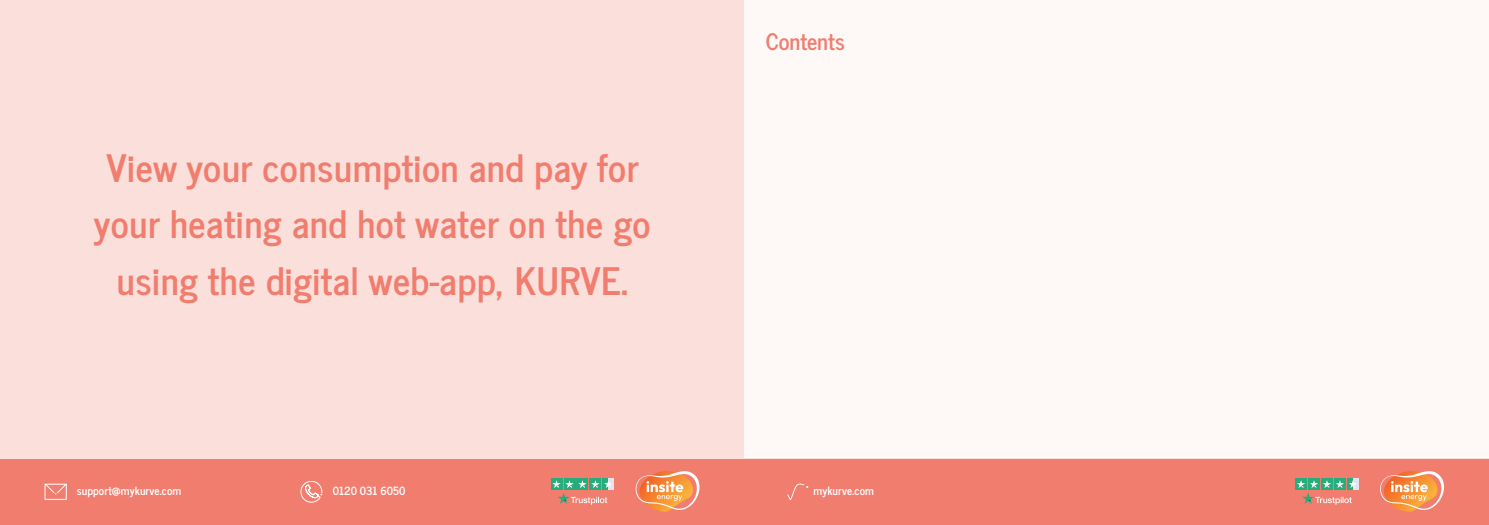
<style>
.page{position:relative;width:1489px;height:525px;background:#fff}
.page>*{position:absolute;margin:0;border:0;box-sizing:border-box;transform-origin:0 0}
.t1{font:700 37.5px/56.2px "News Cycle";letter-spacing:.015em;color:#f07d6e;text-align:center}
.t2{font:700 22.5px "News Cycle";color:#f07d6e}
.t3{font:700 11.25px "News Cycle";letter-spacing:.005em;color:#fff}
</style>
<div class="page">
<div style="left:744px;top:458px;width:744px;height:66px;background:#f07d6e"></div>
<svg style="left:1380px;top:471px;width:63px;height:40px"></svg>
<div style="left:1352px;top:478px;width:6px;height:12px;background:#e5e3ed"></div>
<div style="left:1346px;top:478px;width:6px;height:12px;background:#27ad7a"></div>
<div style="left:1294px;top:478px;width:12px;height:12px;background:#27ad7a"></div>
<div style="left:1307px;top:478px;width:12px;height:12px;background:#27ad7a"></div>
<div style="left:1320px;top:478px;width:12px;height:12px;background:#27ad7a"></div>
<div style="left:1333px;top:478px;width:12px;height:12px;background:#27ad7a"></div>
<svg style="left:1297px;top:480px;width:59px;height:24px"></svg>
<svg style="left:787px;top:483px;width:21px;height:16px"></svg>
<div style="left:0;top:458px;width:744px;height:66px;background:#f07d6e"></div>
<svg style="left:635px;top:471px;width:64px;height:40px"></svg>
<svg style="left:301px;top:481px;width:21px;height:21px"></svg>
<div style="left:608px;top:478px;width:6px;height:12px;background:#e5e3ed"></div>
<div style="left:602px;top:478px;width:6px;height:12px;background:#27ad7a"></div>
<div style="left:550px;top:478px;width:12px;height:12px;background:#27ad7a"></div>
<div style="left:563px;top:478px;width:12px;height:12px;background:#27ad7a"></div>
<div style="left:576px;top:478px;width:12px;height:12px;background:#27ad7a"></div>
<div style="left:589px;top:478px;width:12px;height:12px;background:#27ad7a"></div>
<svg style="left:552px;top:480px;width:60px;height:24px"></svg>
<svg style="left:44px;top:483px;width:23px;height:16px"></svg>
<div style="left:0;top:0;width:1488px;height:458px;background:#fbdfdb"></div>
<div style="left:744px;top:0;width:744px;height:458px;background:#fef8f7"></div>
<p class="t1" style="left:94px;top:136px;width:558px">View your consumption and pay for your heating and hot water on the go using the digital web-app, KURVE.</p>
<p class="t2" style="left:765px;top:21px;width:81px">Contents</p>
<p class="t3" style="left:77px;top:480px;width:106px">support@mykurve.com</p>
<p class="t3" style="left:333px;top:480px;width:74px">0120 031 6050</p>
<p class="t3" style="left:813px;top:480px;width:62px">mykurve.com</p>
</div>
